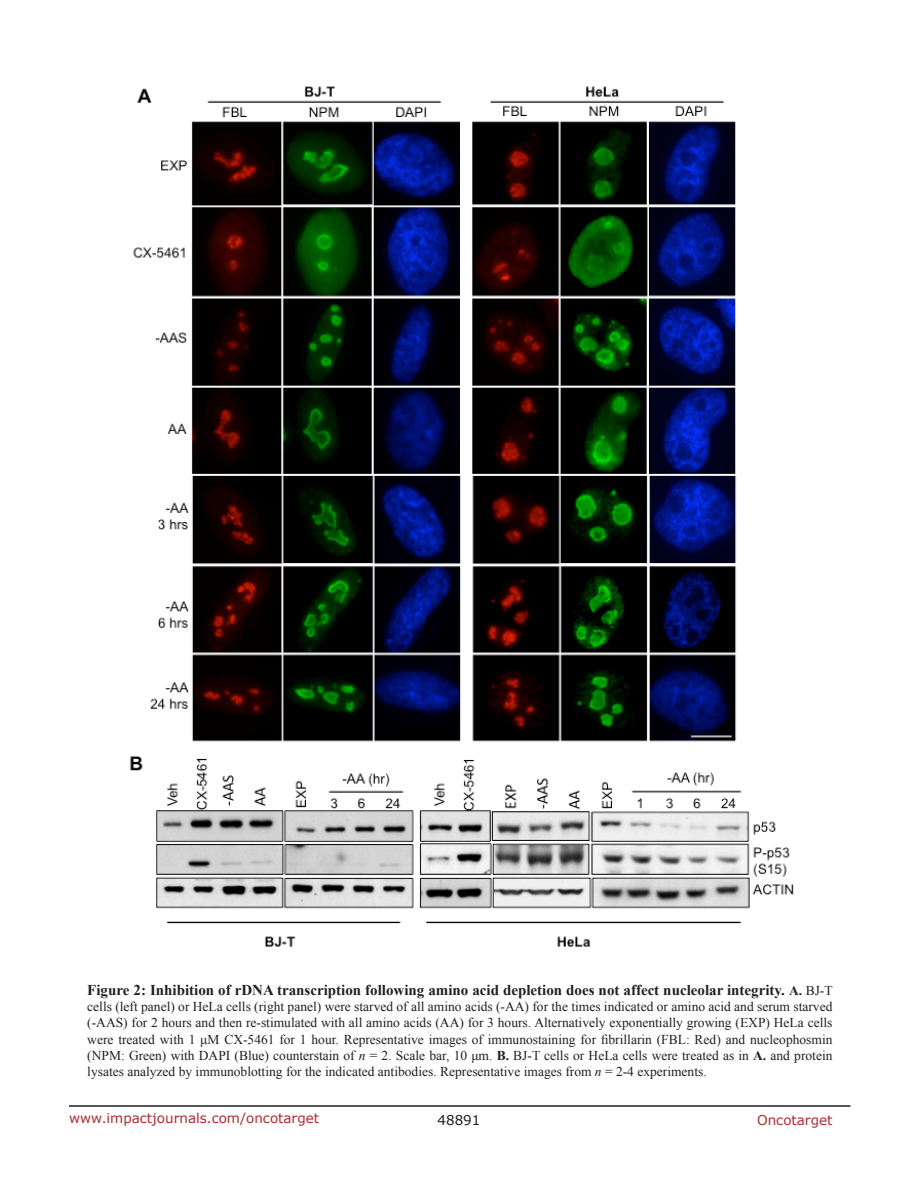
<style>
.page{position:relative;width:918px;height:1188px;background:#fff}
.page>*{position:absolute;margin:0;border:0;box-sizing:border-box;transform-origin:0 0}
.FigureText{font:700 15px "Times New Roman";color:#221f22}
.FigureText-2{font:13.5px/16.2px "Times New Roman";color:#221f22;text-align:justify}
.t1{font:13.5px "Verdana";color:#ac2b31}
.t2{font:13.5px "Verdana";color:#221f22}
.s1{font-size:13.5px}
.s2{font-weight:400;font-size:13.5px}
.s3{font-style:italic}
.s4{font-weight:700}
</style>
<div class="page">
<hr style="left:69px;top:1105px;width:781px;height:2px;background:#231f20">
<img style="left:130px;top:86px;width:664px;height:862px">
<p class="FigureText" style="left:87px;top:980px;width:747px">Figure 2: Inhibition of rDNA transcription following amino acid depletion does not affect nucleolar integrity. <span class="s1">A.</span> <span class="s2">BJ-T</span></p>
<p class="FigureText-2" style="left:87px;top:998px;width:747px">cells (left panel) or HeLa cells (right panel) were starved of all amino acids (-AA) for the times indicated or amino acid and serum starved (-AAS) for 2 hours and then re-stimulated with all amino acids (AA) for 3 hours. Alternatively exponentially growing (EXP) HeLa cells were treated with 1 μM CX-5461 for 1 hour. Representative images of immunostaining for fibrillarin (FBL: Red) and nucleophosmin (NPM: Green) with DAPI (Blue) counterstain of <span class="s3">n</span> = 2. Scale bar, 10 μm. <span class="s4">B.</span> BJ-T cells or HeLa cells were treated as in <span class="s4">A.</span> and protein lysates analyzed by immunoblotting for the indicated antibodies. Representative images from <span class="s3">n</span> = 2-4 experiments.</p>
<p class="t1" style="left:69px;top:1109px;width:252px">www.impactjournals.com/oncotarget</p>
<p class="t2" style="left:438px;top:1111px;width:44px">48891</p>
<p class="t1" style="left:757px;top:1111px;width:77px">Oncotarget</p>
</div>
